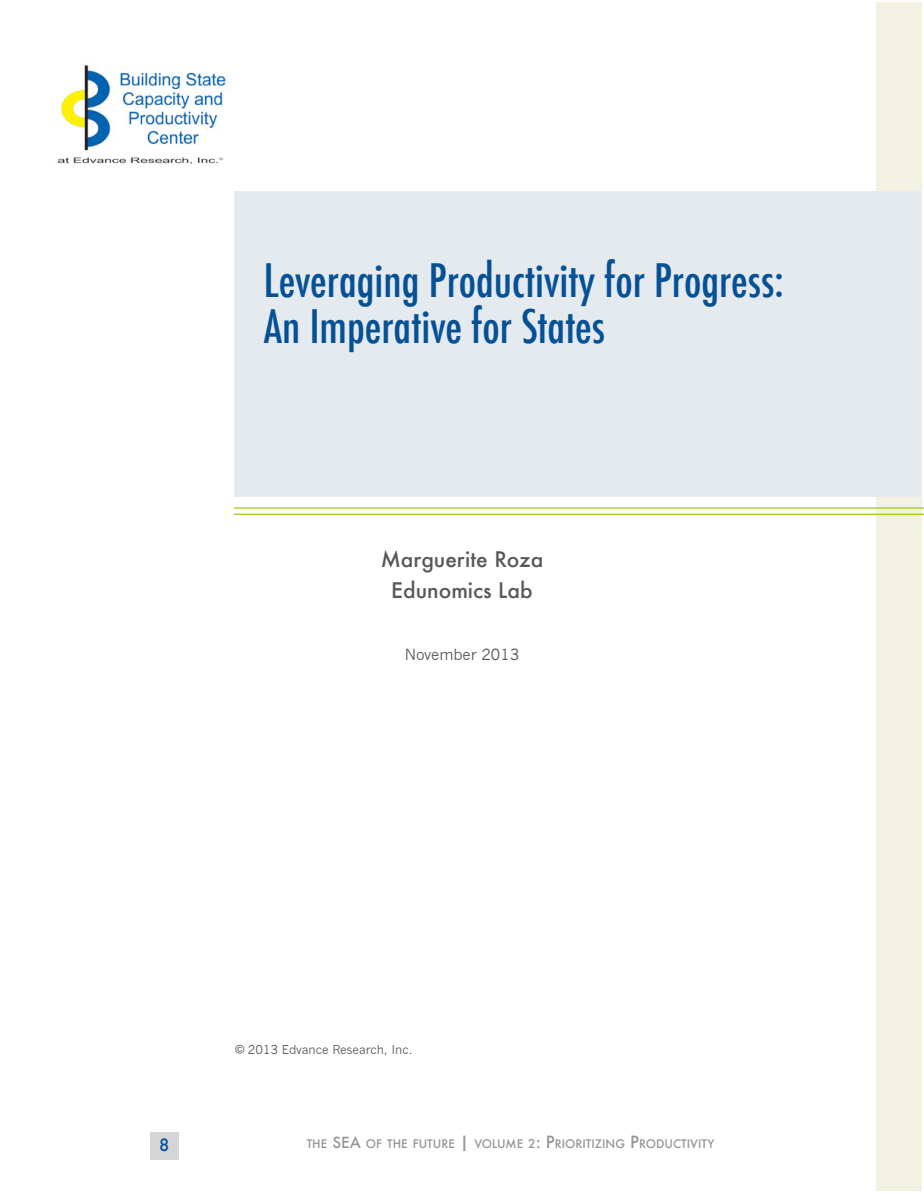
<style>
.page{position:relative;width:924px;height:1194px;background:#fff}
.page>*{position:absolute;margin:0;border:0;box-sizing:border-box;transform-origin:0 0}
.Essay_Title{font:500 condensed 45px "Futura";color:#065195}
.Authors{font:500 21px "Futura";color:#57585a}
.t1{font:500 16.5px "Futura";color:#065195}
.Volume_Date_for_Essa{font:15px "News Gothic";color:#57585a}
.t2{font:12px "News Gothic";color:#57585a}
.t3{font:500 11.55px "Futura";color:#939598}
.s1{font-size:15px}
.s2{font-size:16.5px}
.s3{font-size:12px}
</style>
<div class="page">
<div style="left:876px;top:3px;width:45px;height:1188px;background:#f3f1e1"></div>
<div style="left:234px;top:192px;width:687px;height:305px;background:#e4eaee"></div>
<hr style="left:234px;top:507px;width:689px;height:1px;background:#97cc14">
<hr style="left:234px;top:513px;width:689px;height:2px;background:#97cc14">
<img style="left:57px;top:65px;width:173px;height:99px">
<div style="left:150px;top:1132px;width:29px;height:27px;background:#d4d5d7"></div>
<p class="Essay_Title" style="left:264px;top:251px;width:521px">Leveraging Productivity for Progress:</p>
<p class="Essay_Title" style="left:264px;top:297px;width:343px">An Imperative for States</p>
<p class="Authors" style="left:380px;top:544px;width:164px">Marguerite Roza</p>
<p class="Authors" style="left:391px;top:576px;width:143px">Edunomics Lab</p>
<p class="Volume_Date_for_Essa" style="left:405px;top:646px;width:116px">November 2013</p>
<p class="t1" style="left:159px;top:1133px;width:12px">8</p>
<p class="t2" style="left:235px;top:1042px;width:179px">© 2013 Edvance Research, Inc.</p>
<p class="t3" style="left:307px;top:1135px;width:409px">THE <span class="s1">SEA</span> OF THE FUTURE <span class="s2">|</span> VOLUME <span class="s3">2</span><span class="s2">: P</span>RIORITIZING <span class="s2">P</span>RODUCTIVITY</p>
</div>
